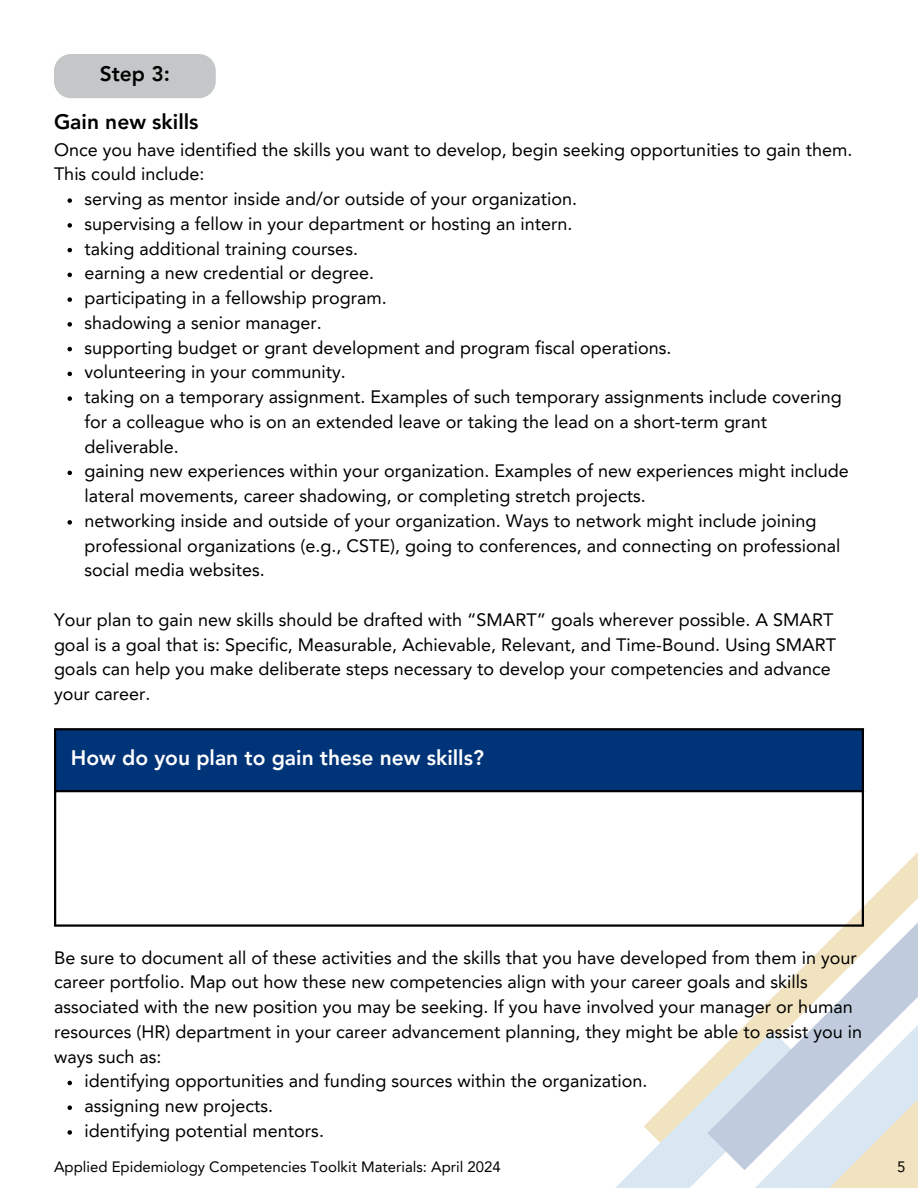
<style>
.page{position:relative;width:918px;height:1188px;background:#fff}
.page>*{position:absolute;margin:0;border:0;box-sizing:border-box;transform-origin:0 0}
.t1{font:800 21px "Avenir LT Pro";color:#fff}
.t2{font:800 21px "Avenir LT Pro";color:#000}
.t3{font:18px/24.8px "Avenir LT Pro";color:#000}
.t4{font:15px "Avenir LT Pro";color:#000}
</style>
<div class="page">
<svg style="left:848px;top:852px;width:70px;height:70px"></svg>
<svg style="left:615px;top:1063px;width:303px;height:125px"></svg>
<svg style="left:707px;top:922px;width:211px;height:248px"></svg>
<div style="left:55px;top:729px;width:808px;height:62px;background:#003479"></div>
<hr style="left:54px;top:730px;width:2px;height:194px;background:#000">
<hr style="left:862px;top:730px;width:2px;height:194px;background:#000">
<hr style="left:54px;top:728px;width:810px;height:2px;background:#000">
<hr style="left:54px;top:790px;width:810px;height:2px;background:#000">
<hr style="left:54px;top:924px;width:810px;height:3px;background:#000">
<div style="left:54px;top:54px;width:162px;height:44px;background:#c4c7c8;border-radius:17px"></div>
<svg style="left:68px;top:198px;width:4px;height:5px"></svg>
<svg style="left:68px;top:223px;width:4px;height:5px"></svg>
<svg style="left:68px;top:248px;width:4px;height:4px"></svg>
<svg style="left:68px;top:273px;width:4px;height:4px"></svg>
<svg style="left:68px;top:297px;width:4px;height:5px"></svg>
<svg style="left:68px;top:322px;width:4px;height:5px"></svg>
<svg style="left:68px;top:347px;width:4px;height:4px"></svg>
<svg style="left:68px;top:372px;width:4px;height:4px"></svg>
<svg style="left:68px;top:396px;width:4px;height:5px"></svg>
<svg style="left:68px;top:471px;width:4px;height:4px"></svg>
<svg style="left:68px;top:520px;width:4px;height:5px"></svg>
<svg style="left:68px;top:1081px;width:4px;height:4px"></svg>
<svg style="left:68px;top:1105px;width:4px;height:5px"></svg>
<svg style="left:68px;top:1130px;width:4px;height:5px"></svg>
<p class="t2" style="left:100px;top:65px;width:72px">Step 3:</p>
<p class="t2" style="left:54px;top:113px;width:146px">Gain new skills</p>
<p class="t3" style="left:54px;top:139px;width:800px">Once you have identified the skills you want to develop, begin seeking opportunities to gain them.</p>
<p class="t3" style="left:54px;top:163px;width:152px">This could include:</p>
<p class="t3" style="left:85px;top:188px;width:494px">serving as mentor inside and/or outside of your organization.</p>
<p class="t3" style="left:85px;top:213px;width:489px">supervising a fellow in your department or hosting an intern.</p>
<p class="t3" style="left:85px;top:238px;width:275px">taking additional training courses.</p>
<p class="t3" style="left:85px;top:262px;width:291px">earning a new credential or degree.</p>
<p class="t3" style="left:85px;top:287px;width:304px">participating in a fellowship program.</p>
<p class="t3" style="left:85px;top:312px;width:239px">shadowing a senior manager.</p>
<p class="t3" style="left:85px;top:337px;width:588px">supporting budget or grant development and program fiscal operations.</p>
<p class="t3" style="left:85px;top:361px;width:263px">volunteering in your community.</p>
<p class="t3" style="left:85px;top:386px;width:759px">taking on a temporary assignment. Examples of such temporary assignments include covering</p>
<p class="t3" style="left:85px;top:411px;width:684px">for a colleague who is on an extended leave or taking the lead on a short-term grant</p>
<p class="t3" style="left:85px;top:436px;width:96px">deliverable.</p>
<p class="t3" style="left:85px;top:460px;width:766px">gaining new experiences within your organization. Examples of new experiences might include</p>
<p class="t3" style="left:85px;top:485px;width:563px">lateral movements, career shadowing, or completing stretch projects.</p>
<p class="t3" style="left:85px;top:510px;width:734px">networking inside and outside of your organization. Ways to network might include joining</p>
<p class="t3" style="left:85px;top:535px;width:757px">professional organizations (e.g., CSTE), going to conferences, and connecting on professional</p>
<p class="t3" style="left:85px;top:559px;width:182px">social media websites.</p>
<p class="t3" style="left:54px;top:609px;width:784px">Your plan to gain new skills should be drafted with “SMART” goals wherever possible. A SMART goal is a goal that is: Specific, Measurable, Achievable, Relevant, and Time-Bound. Using SMART goals can help you make deliberate steps necessary to develop your competencies and advance your career.</p>
<p class="t1" style="left:71px;top:749px;width:415px">How do you plan to gain these new skills?</p>
<p class="t3" style="left:54px;top:947px;width:804px">Be sure to document all of these activities and the skills that you have developed from them in your</p>
<p class="t3" style="left:54px;top:971px;width:755px">career portfolio. Map out how these new competencies align with your career goals and skills</p>
<p class="t3" style="left:54px;top:996px;width:800px">associated with the new position you may be seeking. If you have involved your manager or human</p>
<p class="t3" style="left:54px;top:1021px;width:810px">resources (HR) department in your career advancement planning, they might be able to assist you in</p>
<p class="t3" style="left:54px;top:1046px;width:109px">ways such as:</p>
<p class="t3" style="left:85px;top:1070px;width:564px">identifying opportunities and funding sources within the organization.</p>
<p class="t3" style="left:85px;top:1095px;width:190px">assigning new projects.</p>
<p class="t3" style="left:85px;top:1120px;width:241px">identifying potential mentors.</p>
<p class="t4" style="left:54px;top:1161px;width:448px">Applied Epidemiology Competencies Toolkit Materials: April 2024</p>
<p class="t4" style="left:897px;top:1161px;width:10px">5</p>
</div>
